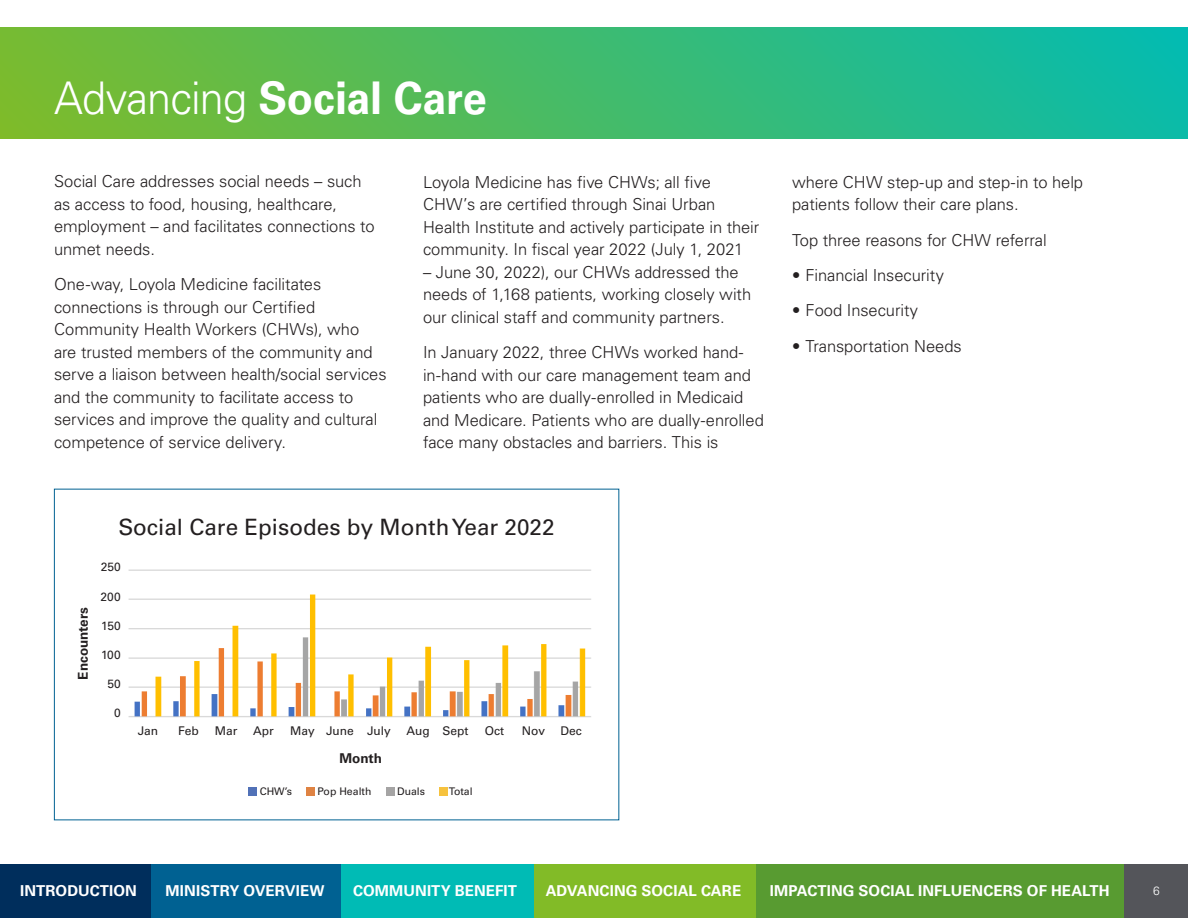
<style>
.page{position:relative;width:1188px;height:918px;background:#fff}
.page>*{position:absolute;margin:0;border:0;box-sizing:border-box;transform-origin:0 0}
.t1{font:700 45px "Univers LT Std";letter-spacing:-.005em;color:#fff;scale:.96 1}
.t2{font:22.5px "Univers LT Std";color:#231f20}
.t3{font:300 16.5px/22.5px "Univers LT Std";letter-spacing:-.005em;color:#231f20}
.t4{font:700 15px "Univers LT Std";letter-spacing:.005em;color:#fff}
.t5{font:700 13.5px "Univers LT Std";color:#231f20}
.t6{font:12px "Univers LT Std";color:#231f20}
.t7{font:300 12px "Univers LT Std";color:#fff}
.t8{font:10.5px "Univers LT Std";color:#231f20}
.s1{font-weight:300}
</style>
<div class="page">
<div style="left:756px;top:864px;width:368px;height:54px;background:#589b31"></div>
<div style="left:151px;top:864px;width:599px;height:54px;background:#006192"></div>
<div style="left:534px;top:864px;width:222px;height:54px;background:#82bb27"></div>
<div style="left:341px;top:864px;width:193px;height:54px;background:#00bbb5"></div>
<div style="left:0;top:864px;width:151px;height:54px;background:#002e5c"></div>
<div style="left:1124px;top:864px;width:64px;height:54px;background:#54555a"></div>
<div style="left:0;top:27px;width:1188px;height:112px;background:linear-gradient(to right,#7cbb2c,#07bbad)"></div>
<img style="left:128px;top:569px;width:463px;height:149px">
<div style="left:249px;top:787px;width:8px;height:8px;background:#5171b7"></div>
<div style="left:307px;top:787px;width:8px;height:8px;background:#df8343"></div>
<div style="left:386px;top:787px;width:8px;height:8px;background:#a5a4a4"></div>
<div style="left:440px;top:787px;width:8px;height:8px;background:#f6c23e"></div>
<h1 class="t1" style="left:54px;top:71px;width:452px"><span class="s1">Advancing</span> Social Care</h1>
<p class="t3" style="left:54px;top:170px;width:322px">Social Care addresses social needs – such as access to food, housing, healthcare, employment – and facilitates connections to unmet needs.</p>
<p class="t3" style="left:54px;top:273px;width:334px">One-way, Loyola Medicine facilitates connections is through our Certified Community Health Workers (CHWs), who<br>are trusted members of the community and serve a liaison between health/social services and the community to facilitate access to services and improve the quality and cultural competence of service delivery.</p>
<p class="t3" style="left:423px;top:170px;width:338px">Loyola Medicine has five CHWs; all five CHW’s are certified through Sinai Urban Health Institute and actively participate in their community. In fiscal year 2022 (July 1, 2021</p>
<p class="t3" style="left:423px;top:260px;width:330px">– June 30, 2022), our CHWs addressed the needs of 1,168 patients, working closely with our clinical staff and community partners.</p>
<p class="t3" style="left:423px;top:341px;width:342px">In January 2022, three CHWs worked hand&shy;in-hand with our care management team and patients who are dually-enrolled in Medicaid and Medicare. Patients who are dually-enrolled face many obstacles and barriers. This is</p>
<p class="t5" style="left:75px;top:680px;width:74px;rotate:-90deg">Encounters</p>
<h2 class="t2" style="left:119px;top:514px;width:438px">Social Care Episodes by Month Year 2022</h2>
<p class="t6" style="left:101px;top:560px;width:22px">250</p>
<p class="t6" style="left:100px;top:589px;width:22px">200</p>
<p class="t6" style="left:101px;top:618px;width:21px">150</p>
<p class="t6" style="left:101px;top:647px;width:21px">100</p>
<p class="t6" style="left:108px;top:677px;width:15px">50</p>
<p class="t6" style="left:114px;top:706px;width:8px">0</p>
<p class="t6" style="left:138px;top:723px;width:22px">Jan</p>
<p class="t6" style="left:178px;top:723px;width:22px">Feb</p>
<p class="t6" style="left:215px;top:723px;width:24px">Mar</p>
<p class="t6" style="left:253px;top:723px;width:22px">Apr</p>
<p class="t6" style="left:290px;top:723px;width:102px">May June July</p>
<p class="t6" style="left:406px;top:723px;width:64px">Aug Sept</p>
<p class="t6" style="left:485px;top:723px;width:21px">Oct</p>
<p class="t6" style="left:522px;top:723px;width:25px">Nov</p>
<p class="t6" style="left:560px;top:723px;width:23px">Dec</p>
<p class="t5" style="left:339px;top:750px;width:44px">Month</p>
<p class="t8" style="left:260px;top:785px;width:34px">CHW’s</p>
<p class="t8" style="left:318px;top:785px;width:55px">Pop Health</p>
<p class="t8" style="left:397px;top:785px;width:30px">Duals</p>
<p class="t8" style="left:449px;top:785px;width:25px">Total</p>
<p class="t3" style="left:792px;top:170px;width:293px">where CHW step-up and step-in to help patients follow their care plans.</p>
<p class="t3" style="left:792px;top:228px;width:256px">Top three reasons for CHW referral</p>
<p class="t3" style="left:792px;top:264px;width:154px">• Financial Insecurity</p>
<p class="t3" style="left:792px;top:299px;width:128px">• Food Insecurity</p>
<p class="t3" style="left:792px;top:335px;width:171px">• Transportation Needs</p>
<p class="t4" style="left:20px;top:882px;width:118px">INTRODUCTION</p>
<p class="t4" style="left:166px;top:882px;width:160px">MINISTRY OVERVIEW</p>
<p class="t4" style="left:353px;top:882px;width:166px">COMMUNITY BENEFIT</p>
<p class="t4" style="left:546px;top:882px;width:197px">ADVANCING SOCIAL CARE</p>
<p class="t4" style="left:770px;top:882px;width:341px">IMPACTING SOCIAL INFLUENCERS OF HEALTH</p>
<p class="t7" style="left:1153px;top:884px;width:8px">6</p>
</div>
